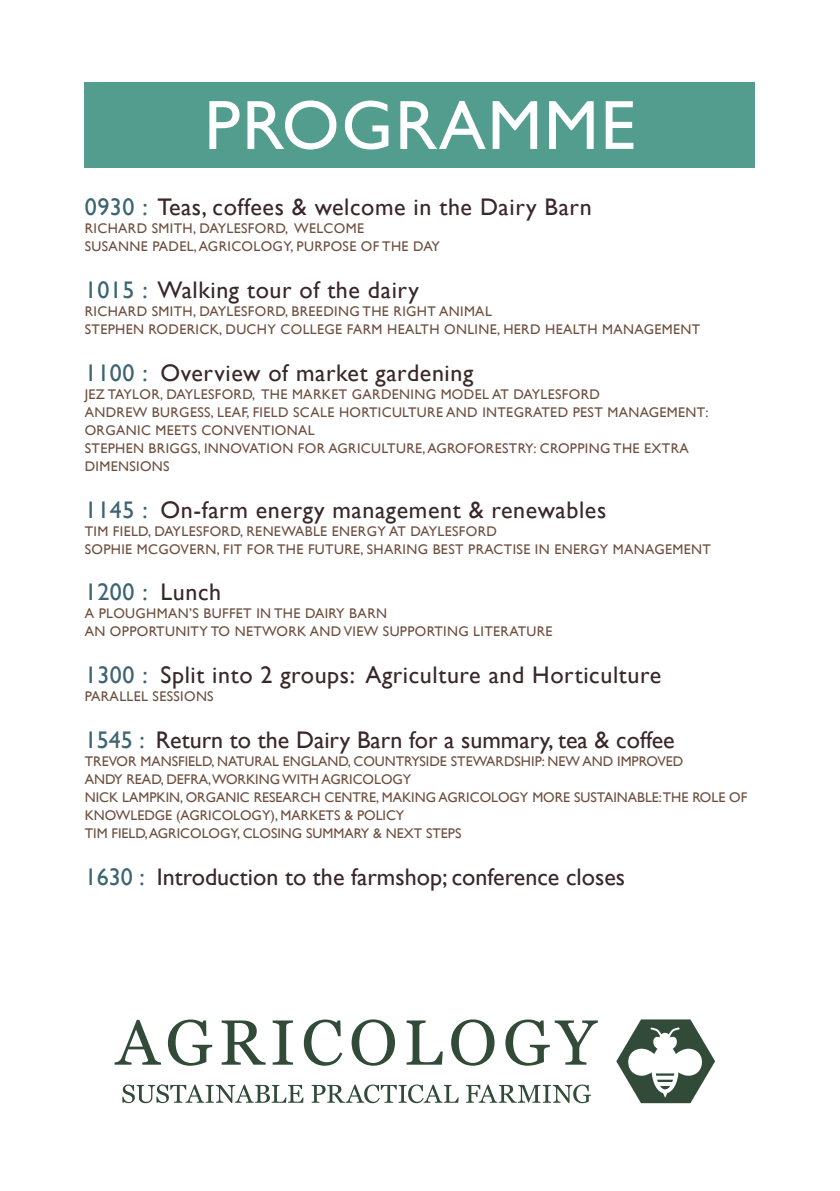
<style>
.page{position:relative;width:840px;height:1191px;background:#fff}
.page>*{position:absolute;margin:0;border:0;box-sizing:border-box;transform-origin:0 0}
.t1{font:70px "Gill Sans";letter-spacing:.025em;color:#fff}
.t2{font:24px "Gill Sans";letter-spacing:.025em;color:#392729}
.t3{font:24px "Gill Sans";color:#392729}
.t4{font:24px "Gill Sans";letter-spacing:.025em;color:#3c6571}
.t5{font:14px "Gill Sans";letter-spacing:.025em;color:#6d4f3f}
.t6{font:14px/18px "Gill Sans";color:#6d4f3f}
.s1{color:#396471}
.s2{color:#3b6571}
.s3{color:#3c6571}
.s4{color:#392729}
</style>
<div class="page">
<div style="left:85px;top:82px;width:669px;height:85px;background:#539d8f"></div>
<svg style="left:114px;top:1019px;width:47px;height:45px"></svg>
<svg style="left:168px;top:1019px;width:44px;height:46px"></svg>
<svg style="left:221px;top:1020px;width:44px;height:44px"></svg>
<svg style="left:272px;top:1020px;width:21px;height:44px"></svg>
<svg style="left:304px;top:1019px;width:38px;height:46px"></svg>
<svg style="left:351px;top:1019px;width:44px;height:46px"></svg>
<svg style="left:406px;top:1020px;width:36px;height:44px"></svg>
<svg style="left:451px;top:1019px;width:43px;height:46px"></svg>
<svg style="left:505px;top:1019px;width:92px;height:46px"></svg>
<svg style="left:122px;top:1084px;width:181px;height:19px"></svg>
<svg style="left:311px;top:1084px;width:147px;height:19px"></svg>
<svg style="left:466px;top:1084px;width:124px;height:19px"></svg>
<svg style="left:616px;top:1019px;width:98px;height:84px"></svg>
<p class="t1" style="left:204px;top:85px;width:432px">PROGRAMME</p>
<p class="t2" style="left:85px;top:193px;width:508px"><span class="s1">0930</span> <span class="s2">:</span> Teas, coffees &amp; welcome in the Dairy Barn</p>
<p class="t5" style="left:85px;top:220px;width:280px">RICHARD SMITH, DAYLESFORD, WELCOME</p>
<p class="t5" style="left:85px;top:238px;width:356px">SUSANNE PADEL, AGRICOLOGY, PURPOSE OF THE DAY</p>
<p class="t2" style="left:85px;top:276px;width:335px"><span class="s1">101</span><span class="s2">5 :</span> Walking tour of the dairy</p>
<p class="t5" style="left:85px;top:303px;width:408px">RICHARD SMITH, DAYLESFORD, BREEDING THE RIGHT ANIMAL</p>
<p class="t5" style="left:85px;top:321px;width:616px">STEPHEN RODERICK, DUCHY COLLEGE FARM HEALTH ONLINE, HERD HEALTH MANAGEMENT</p>
<p class="t2" style="left:85px;top:359px;width:390px"><span class="s2">1100 :</span> Overview of market gardening</p>
<p class="t5" style="left:85px;top:386px;width:516px">JEZ TAYLOR, DAYLESFORD, THE MARKET GARDENING MODEL AT DAYLESFORD</p>
<p class="t5" style="left:85px;top:404px;width:624px">ANDREW BURGESS, LEAF, FIELD SCALE HORTICULTURE AND INTEGRATED PEST MANAGEMENT:</p>
<p class="t5" style="left:85px;top:422px;width:231px">ORGANIC MEETS CONVENTIONAL</p>
<p class="t5" style="left:85px;top:440px;width:605px">STEPHEN BRIGGS, INNOVATION FOR AGRICULTURE, AGROFORESTRY: CROPPING THE EXTRA</p>
<p class="t5" style="left:85px;top:458px;width:86px">DIMENSIONS</p>
<p class="t2" style="left:85px;top:495px;width:522px"><span class="s3">1145 :</span> On-farm energy management &amp; renewables</p>
<p class="t5" style="left:85px;top:523px;width:413px">TIM FIELD, DAYLESFORD, RENEWABLE ENERGY AT DAYLESFORD</p>
<p class="t5" style="left:85px;top:541px;width:627px">SOPHIE MCGOVERN, FIT FOR THE FUTURE, SHARING BEST PRACTISE IN ENERGY MANAGEMENT</p>
<p class="t4" style="left:85px;top:578px;width:138px">1200 : <span class="s4">Lunch</span></p>
<p class="t5" style="left:85px;top:605px;width:304px">A PLOUGHMAN’S BUFFET IN THE DAIRY BARN</p>
<p class="t5" style="left:85px;top:623px;width:469px">AN OPPORTUNITY TO NETWORK AND VIEW SUPPORTING LITERATURE</p>
<p class="t2" style="left:85px;top:661px;width:577px"><span class="s3">1300 :</span> Split into 2 groups: Agriculture and Horticulture</p>
<p class="t5" style="left:85px;top:688px;width:130px">PARALLEL SESSIONS</p>
<p class="t3" style="left:85px;top:726px;width:591px"><span class="s3">1545 :</span> Return to the Dairy Barn for a summary, tea &amp; coffee</p>
<p class="t6" style="left:85px;top:752px;width:599px">TREVOR MANSFIELD, NATURAL ENGLAND, COUNTRYSIDE STEWARDSHIP: NEW AND IMPROVED</p>
<p class="t6" style="left:85px;top:770px;width:328px">ANDY READ, DEFRA,WORKING WITH AGRICOLOGY</p>
<p class="t6" style="left:85px;top:788px;width:663px">NICK LAMPKIN, ORGANIC RESEARCH CENTRE, MAKING AGRICOLOGY MORE SUSTAINABLE:THE ROLE OF<br>KNOWLEDGE (AGRICOLOGY), MARKETS &amp; POLICY</p>
<p class="t6" style="left:85px;top:824px;width:378px">TIM FIELD, AGRICOLOGY, CLOSING SUMMARY &amp; NEXT STEPS</p>
<p class="t3" style="left:85px;top:863px;width:541px"><span class="s3">1630 :</span> Introduction to the farmshop; conference closes</p>
</div>
